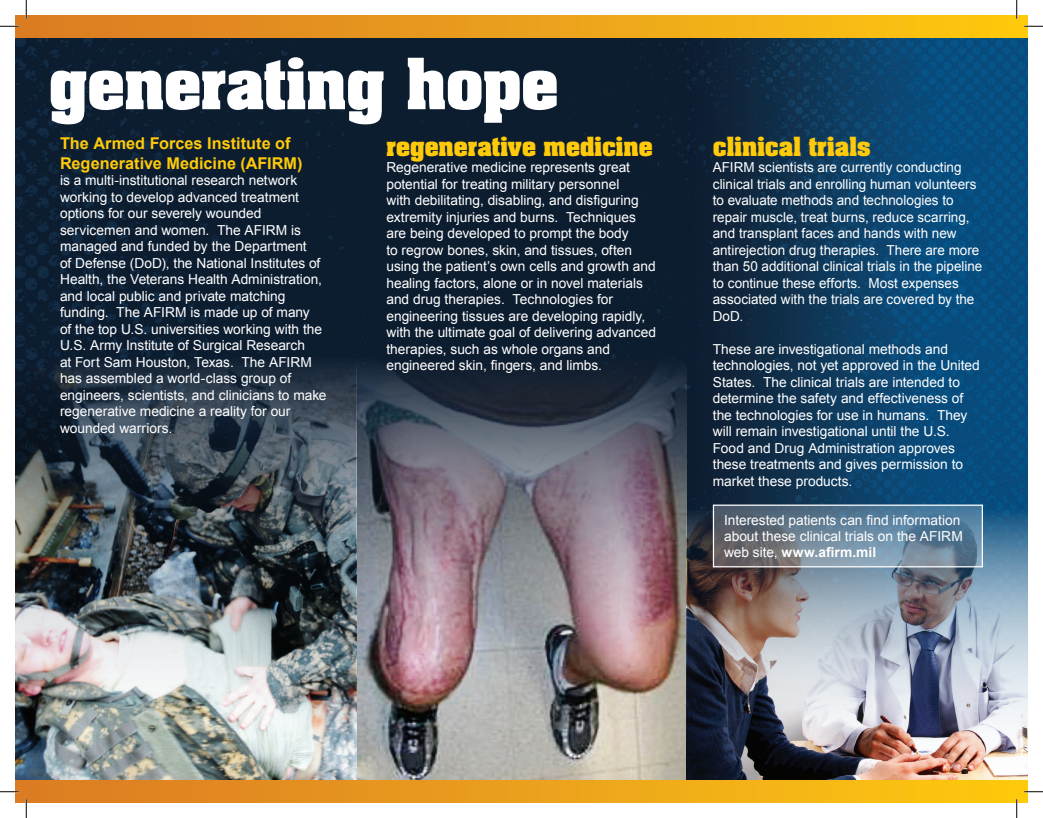
<style>
.page{position:relative;width:1043px;height:818px;background:#fff}
.page>*{position:absolute;margin:0;border:0;box-sizing:border-box;transform-origin:0 0}
.t1{font:700 60px "Aachen";letter-spacing:-.015em;color:#fff}
.t2{font:700 22.5px "Aachen";color:#feca0a}
.t3{font:700 16.25px/19.5px "Arial";color:#feca0a}
.t4{font:13.75px/16.5px "Arial";color:#fff}
.s1{font-weight:700}
</style>
<div class="page">
<img style="left:15px;top:38px;width:1013px;height:471px">
<img style="left:356px;top:358px;width:330px;height:422px">
<img style="left:15px;top:358px;width:341px;height:422px">
<img style="left:686px;top:509px;width:342px;height:271px">
<svg style="left:714px;top:506px;width:266px;height:59px;background:#627a8e"></svg>
<div style="left:712px;top:504px;width:270px;height:63px;border:1px solid #fff"></div>
<div style="left:15px;top:15px;width:1013px;height:23px;background:linear-gradient(to right,#da7926,#fdc910)"></div>
<div style="left:15px;top:780px;width:1013px;height:22px;background:linear-gradient(to right,#da7926,#fdc910)"></div>
<svg style="left:0;top:25px;width:19px;height:2px"></svg>
<svg style="left:1024px;top:25px;width:18px;height:2px"></svg>
<svg style="left:0;top:790px;width:19px;height:2px"></svg>
<svg style="left:1024px;top:790px;width:18px;height:2px"></svg>
<svg style="left:25px;top:0;width:2px;height:19px"></svg>
<svg style="left:25px;top:799px;width:2px;height:19px"></svg>
<svg style="left:1015px;top:0;width:2px;height:19px"></svg>
<svg style="left:1015px;top:799px;width:2px;height:19px"></svg>
<h1 class="t1" style="left:49px;top:40px;width:511px">generating hope</h1>
<h2 class="t2" style="left:386px;top:130px;width:268px">regenerative medicine</h2>
<p class="t4" style="left:386px;top:159px;width:271px">Regenerative medicine represents great potential for treating military personnel<br>with debilitating, disabling, and disfiguring extremity injuries and burns. Techniques are being developed to prompt the body<br>to regrow bones, skin, and tissues, often using the patient’s own cells and growth and healing factors, alone or in novel materials and drug therapies. Technologies for engineering tissues are developing rapidly, with the ultimate goal of delivering advanced therapies, such as whole organs and engineered skin, fingers, and limbs.</p>
<p class="t3" style="left:60px;top:134px;width:244px">The Armed Forces Institute of<br>Regenerative Medicine (AFIRM)</p>
<p class="t4" style="left:60px;top:172px;width:268px">is a multi-institutional research network working to develop advanced treatment options for our severely wounded servicemen and women. The AFIRM is managed and funded by the Department<br>of Defense (DoD), the National Institutes of Health, the Veterans Health Administration, and local public and private matching funding. The AFIRM is made up of many<br>of the top U.S. universities working with the U.S. Army Institute of Surgical Research<br>at Fort Sam Houston, Texas. The AFIRM has assembled a world-class group of engineers, scientists, and clinicians to make regenerative medicine a reality for our wounded warriors.</p>
<h2 class="t2" style="left:712px;top:130px;width:159px">clinical trials</h2>
<p class="t4" style="left:712px;top:159px;width:271px">AFIRM scientists are currently conducting clinical trials and enrolling human volunteers to evaluate methods and technologies to repair muscle, treat burns, reduce scarring, and transplant faces and hands with new antirejection drug therapies. There are more than 50 additional clinical trials in the pipeline to continue these efforts. Most expenses associated with the trials are covered by the DoD.</p>
<p class="t4" style="left:712px;top:341px;width:268px">These are investigational methods and technologies, not yet approved in the United States. The clinical trials are intended to determine the safety and effectiveness of the technologies for use in humans. They will remain investigational until the U.S.<br>Food and Drug Administration approves these treatments and gives permission to market these products.</p>
<p class="t4" style="left:724px;top:512px;width:240px">Interested patients can find information about these clinical trials on the AFIRM web site, <span class="s1">www.afirm.mil</span></p>
</div>
